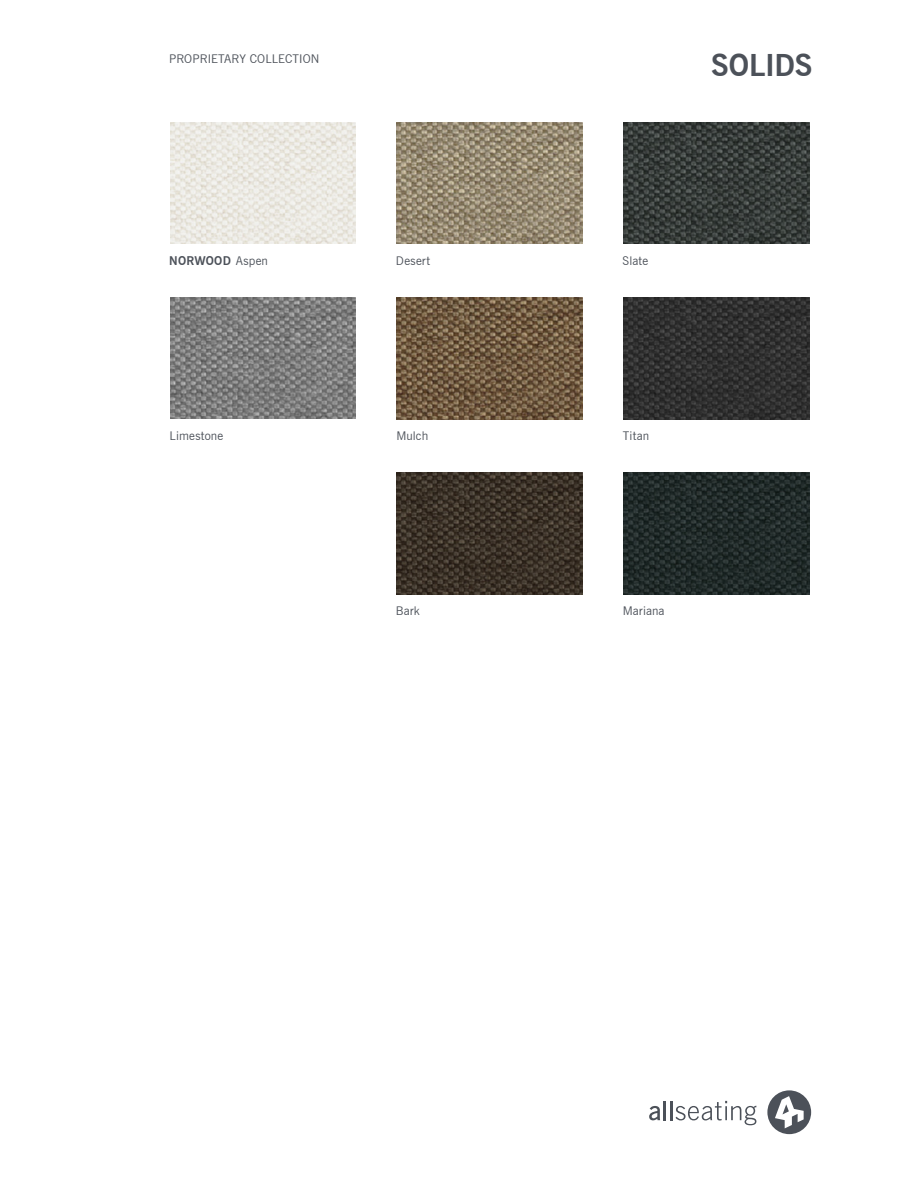
<style>
.page{position:relative;width:918px;height:1188px;background:#fff}
.page>*{position:absolute;margin:0;border:0;box-sizing:border-box;transform-origin:0 0}
.t1{font:700 30px "News Gothic BT";letter-spacing:-.005em;color:#4c5159}
.t2{font:12px "News Gothic BT";letter-spacing:.01em;color:#4c5159}
.t3{font:700 12px "News Gothic BT";letter-spacing:.02em;color:#4c5159}
.s1{font-weight:400}
</style>
<div class="page">
<svg style="left:767px;top:1090px;width:44px;height:44px"></svg>
<svg style="left:649px;top:1106px;width:11px;height:14px"></svg>
<hr style="left:663px;top:1101px;width:3px;height:19px;background:#4c5159">
<svg style="left:670px;top:1101px;width:86px;height:24px"></svg>
<img style="left:170px;top:122px;width:186px;height:122px">
<img style="left:397px;top:122px;width:186px;height:122px">
<img style="left:170px;top:297px;width:186px;height:122px">
<img style="left:397px;top:298px;width:186px;height:121px">
<img style="left:397px;top:473px;width:186px;height:121px">
<img style="left:624px;top:298px;width:186px;height:121px">
<img style="left:624px;top:473px;width:186px;height:121px">
<img style="left:624px;top:122px;width:186px;height:122px">
<p class="t2" style="left:169px;top:51px;width:152px">PROPRIETARY COLLECTION</p>
<p class="t1" style="left:711px;top:47px;width:103px">SOLIDS</p>
<p class="t3" style="left:169px;top:253px;width:100px">NORWOOD <span class="s1">Aspen</span></p>
<p class="t2" style="left:396px;top:253px;width:36px">Desert</p>
<p class="t2" style="left:623px;top:253px;width:27px">Slate</p>
<p class="t2" style="left:170px;top:428px;width:55px">Limestone</p>
<p class="t2" style="left:396px;top:428px;width:33px">Mulch</p>
<p class="t2" style="left:623px;top:428px;width:28px">Titan</p>
<p class="t2" style="left:396px;top:604px;width:26px">Bark</p>
<p class="t2" style="left:623px;top:604px;width:43px">Mariana</p>
</div>
